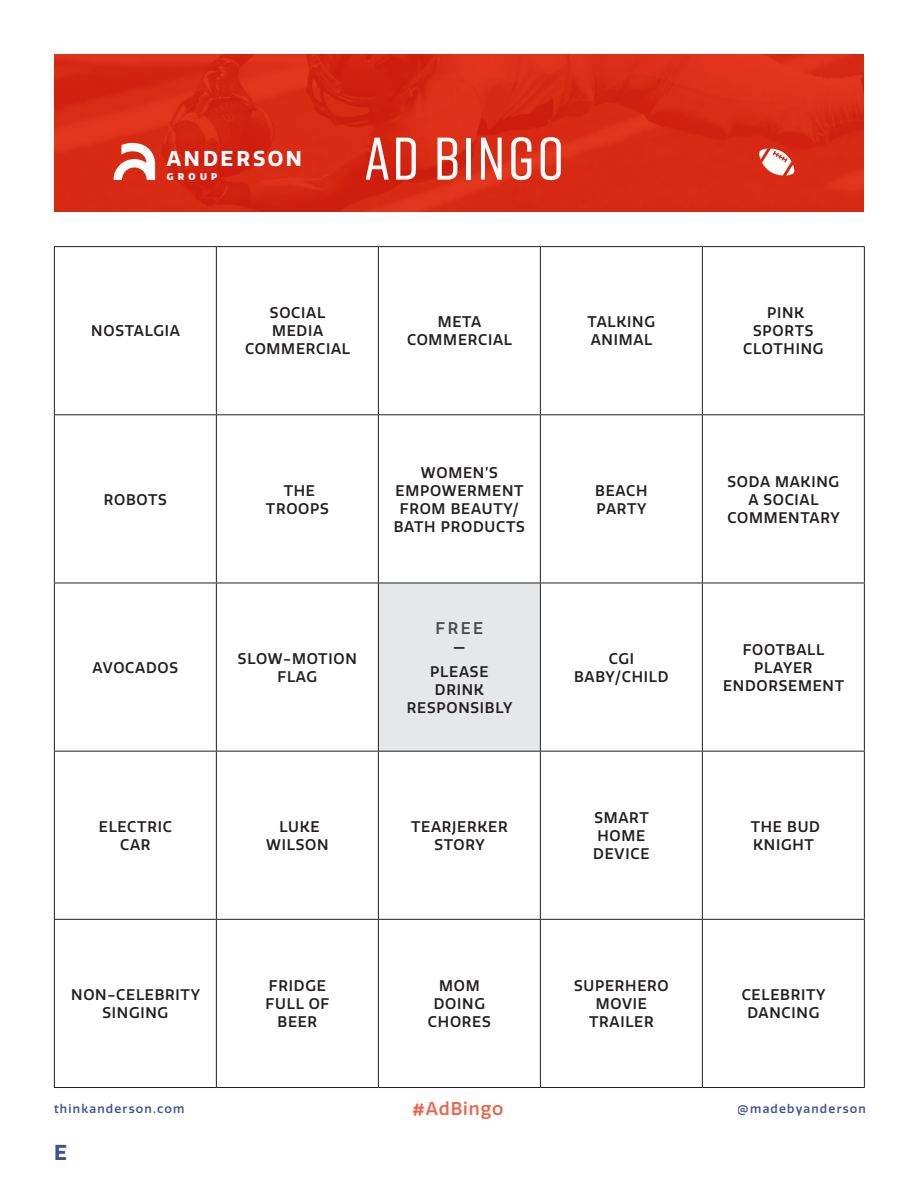
<style>
.page{position:relative;width:918px;height:1188px;background:#fff}
.page>*{position:absolute;margin:0;border:0;box-sizing:border-box;transform-origin:0 0}
.t1{font:500 60px "Rift";letter-spacing:.04em;color:#fff}
.t2{font:700 21px "Quatro";color:#253f8e}
.t3{font:700 20.85px "Quatro";letter-spacing:.12em;color:#fff}
.t4{font:500 18px "Quatro";letter-spacing:.05em;color:#ed5136}
.t5{font:500 16.5px "Quatro";color:#4b4c4d}
.t6{font:500 15px/18px "Quatro";letter-spacing:.05em;color:#231f20;text-align:center}
.t7{font:500 12px "Quatro";letter-spacing:.1em;color:#253f8e}
.t8{font:900 9.45px "Quatro";letter-spacing:.45em;color:#fff}
</style>
<div class="page">
<div style="left:378px;top:583px;width:162px;height:168px;background:#e6e7e9"></div>
<hr style="left:54px;top:246px;width:162px;height:1px;background:#231f20">
<hr style="left:54px;top:247px;width:1px;height:167px;background:#231f20">
<hr style="left:216px;top:246px;width:162px;height:1px;background:#231f20">
<hr style="left:216px;top:247px;width:1px;height:167px;background:#231f20">
<hr style="left:378px;top:246px;width:162px;height:1px;background:#231f20">
<hr style="left:378px;top:247px;width:1px;height:167px;background:#231f20">
<hr style="left:540px;top:246px;width:162px;height:1px;background:#231f20">
<hr style="left:540px;top:247px;width:1px;height:167px;background:#231f20">
<hr style="left:702px;top:246px;width:163px;height:1px;background:#231f20">
<hr style="left:702px;top:247px;width:1px;height:167px;background:#231f20">
<hr style="left:864px;top:247px;width:1px;height:167px;background:#231f20">
<hr style="left:54px;top:414px;width:162px;height:1px;background:#231f20">
<hr style="left:54px;top:415px;width:1px;height:168px;background:#231f20">
<hr style="left:216px;top:414px;width:162px;height:1px;background:#231f20">
<hr style="left:216px;top:415px;width:1px;height:168px;background:#231f20">
<hr style="left:378px;top:414px;width:162px;height:1px;background:#231f20">
<hr style="left:378px;top:415px;width:1px;height:168px;background:#231f20">
<hr style="left:540px;top:414px;width:162px;height:1px;background:#231f20">
<hr style="left:540px;top:415px;width:1px;height:168px;background:#231f20">
<hr style="left:702px;top:414px;width:163px;height:1px;background:#231f20">
<hr style="left:702px;top:415px;width:1px;height:168px;background:#231f20">
<hr style="left:864px;top:415px;width:1px;height:168px;background:#231f20">
<hr style="left:54px;top:583px;width:162px;height:1px;background:#231f20">
<hr style="left:54px;top:583px;width:1px;height:168px;background:#231f20">
<hr style="left:216px;top:583px;width:162px;height:1px;background:#231f20">
<hr style="left:216px;top:583px;width:1px;height:168px;background:#231f20">
<hr style="left:378px;top:583px;width:162px;height:1px;background:#231f20">
<hr style="left:378px;top:583px;width:1px;height:168px;background:#231f20">
<hr style="left:540px;top:583px;width:162px;height:1px;background:#231f20">
<hr style="left:540px;top:583px;width:1px;height:168px;background:#231f20">
<hr style="left:702px;top:583px;width:163px;height:1px;background:#231f20">
<hr style="left:702px;top:583px;width:1px;height:168px;background:#231f20">
<hr style="left:864px;top:583px;width:1px;height:168px;background:#231f20">
<hr style="left:54px;top:751px;width:162px;height:1px;background:#231f20">
<hr style="left:54px;top:752px;width:1px;height:167px;background:#231f20">
<hr style="left:216px;top:751px;width:162px;height:1px;background:#231f20">
<hr style="left:216px;top:752px;width:1px;height:167px;background:#231f20">
<hr style="left:378px;top:751px;width:162px;height:1px;background:#231f20">
<hr style="left:378px;top:752px;width:1px;height:167px;background:#231f20">
<hr style="left:540px;top:751px;width:162px;height:1px;background:#231f20">
<hr style="left:540px;top:752px;width:1px;height:167px;background:#231f20">
<hr style="left:702px;top:751px;width:163px;height:1px;background:#231f20">
<hr style="left:702px;top:752px;width:1px;height:167px;background:#231f20">
<hr style="left:864px;top:752px;width:1px;height:167px;background:#231f20">
<hr style="left:54px;top:919px;width:162px;height:1px;background:#231f20">
<hr style="left:54px;top:920px;width:1px;height:167px;background:#231f20">
<hr style="left:216px;top:919px;width:162px;height:1px;background:#231f20">
<hr style="left:216px;top:920px;width:1px;height:167px;background:#231f20">
<hr style="left:378px;top:919px;width:162px;height:1px;background:#231f20">
<hr style="left:378px;top:920px;width:1px;height:167px;background:#231f20">
<hr style="left:540px;top:919px;width:162px;height:1px;background:#231f20">
<hr style="left:540px;top:920px;width:1px;height:167px;background:#231f20">
<hr style="left:702px;top:919px;width:163px;height:1px;background:#231f20">
<hr style="left:702px;top:920px;width:1px;height:167px;background:#231f20">
<hr style="left:864px;top:920px;width:1px;height:167px;background:#231f20">
<hr style="left:54px;top:1087px;width:162px;height:1px;background:#231f20">
<hr style="left:216px;top:1087px;width:162px;height:1px;background:#231f20">
<hr style="left:378px;top:1087px;width:162px;height:1px;background:#231f20">
<hr style="left:540px;top:1087px;width:162px;height:1px;background:#231f20">
<hr style="left:702px;top:1087px;width:163px;height:1px;background:#231f20">
<img style="left:54px;top:54px;width:810px;height:158px">
<svg style="left:759px;top:149px;width:36px;height:27px"></svg>
<svg style="left:114px;top:143px;width:41px;height:37px"></svg>
<p class="t3" style="left:167px;top:146px;width:137px">ANDERSON</p>
<p class="t8" style="left:167px;top:171px;width:52px">GROUP</p>
<p class="t1" style="left:364px;top:116px;width:201px">AD BINGO</p>
<p class="t6" style="left:91px;top:322px;width:90px">NOSTALGIA</p>
<p class="t6" style="left:245px;top:304px;width:107px">SOCIAL<br>MEDIA<br>COMMERCIAL</p>
<p class="t6" style="left:407px;top:313px;width:107px">META<br>COMMERCIAL</p>
<p class="t6" style="left:588px;top:313px;width:69px;text-align:left">TALKING<br>ANIMAL</p>
<p class="t6" style="left:743px;top:304px;width:82px">PINK<br>SPORTS<br>CLOTHING</p>
<p class="t6" style="left:104px;top:491px;width:65px">ROBOTS</p>
<p class="t6" style="left:266px;top:482px;width:64px">THE<br>TROOPS</p>
<p class="t6" style="left:93px;top:659px;width:87px">AVOCADOS</p>
<p class="t6" style="left:238px;top:650px;width:120px">SLOW-MOTION<br>FLAG</p>
<p class="t6" style="left:421px;top:464px;width:78px">WOMEN’S</p>
<p class="t6" style="left:394px;top:482px;width:132px">EMPOWERMENT<br>FROM BEAUTY/<br>BATH PRODUCTS</p>
<p class="t6" style="left:595px;top:482px;width:54px">BEACH</p>
<p class="t6" style="left:597px;top:500px;width:51px">PARTY</p>
<p class="t5" style="left:436px;top:619px;width:49px">FREE</p>
<p class="t6" style="left:453px;top:638px;width:14px">—</p>
<p class="t6" style="left:430px;top:663px;width:60px">PLEASE</p>
<p class="t6" style="left:407px;top:681px;width:107px">DRINK<br>RESPONSIBLY</p>
<p class="t6" style="left:609px;top:650px;width:27px">CGI</p>
<p class="t6" style="left:574px;top:668px;width:96px">BABY/CHILD</p>
<p class="t6" style="left:728px;top:473px;width:113px">SODA MAKING</p>
<p class="t6" style="left:748px;top:491px;width:72px">A SOCIAL</p>
<p class="t6" style="left:728px;top:509px;width:114px">COMMENTARY</p>
<p class="t6" style="left:723px;top:641px;width:122px">FOOTBALL<br>PLAYER<br>ENDORSEMENT</p>
<p class="t6" style="left:99px;top:818px;width:75px">ELECTRIC</p>
<p class="t6" style="left:120px;top:836px;width:32px">CAR</p>
<p class="t6" style="left:280px;top:818px;width:42px">LUKE</p>
<p class="t6" style="left:266px;top:836px;width:64px">WILSON</p>
<p class="t6" style="left:411px;top:818px;width:98px">TEARJERKER</p>
<p class="t6" style="left:434px;top:836px;width:52px">STORY</p>
<p class="t6" style="left:593px;top:809px;width:58px;text-align:left">SMART<br>HOME<br>DEVICE</p>
<p class="t6" style="left:751px;top:818px;width:71px">THE BUD</p>
<p class="t6" style="left:753px;top:836px;width:62px">KNIGHT</p>
<p class="t6" style="left:71px;top:986px;width:130px">NON-CELEBRITY<br>SINGING</p>
<p class="t6" style="left:266px;top:977px;width:65px">FRIDGE<br>FULL OF<br>BEER</p>
<p class="t6" style="left:428px;top:977px;width:64px">MOM<br>DOING<br>CHORES</p>
<p class="t6" style="left:574px;top:977px;width:96px">SUPERHERO</p>
<p class="t6" style="left:596px;top:995px;width:53px">MOVIE</p>
<p class="t6" style="left:589px;top:1013px;width:66px">TRAILER</p>
<p class="t6" style="left:742px;top:986px;width:85px">CELEBRITY<br>DANCING</p>
<p class="t7" style="left:54px;top:1102px;width:132px">thinkanderson.com</p>
<p class="t4" style="left:412px;top:1098px;width:93px">#AdBingo</p>
<p class="t7" style="left:738px;top:1102px;width:130px">@madebyanderson</p>
<h2 class="t2" style="left:54px;top:1140px;width:14px">E</h2>
</div>
